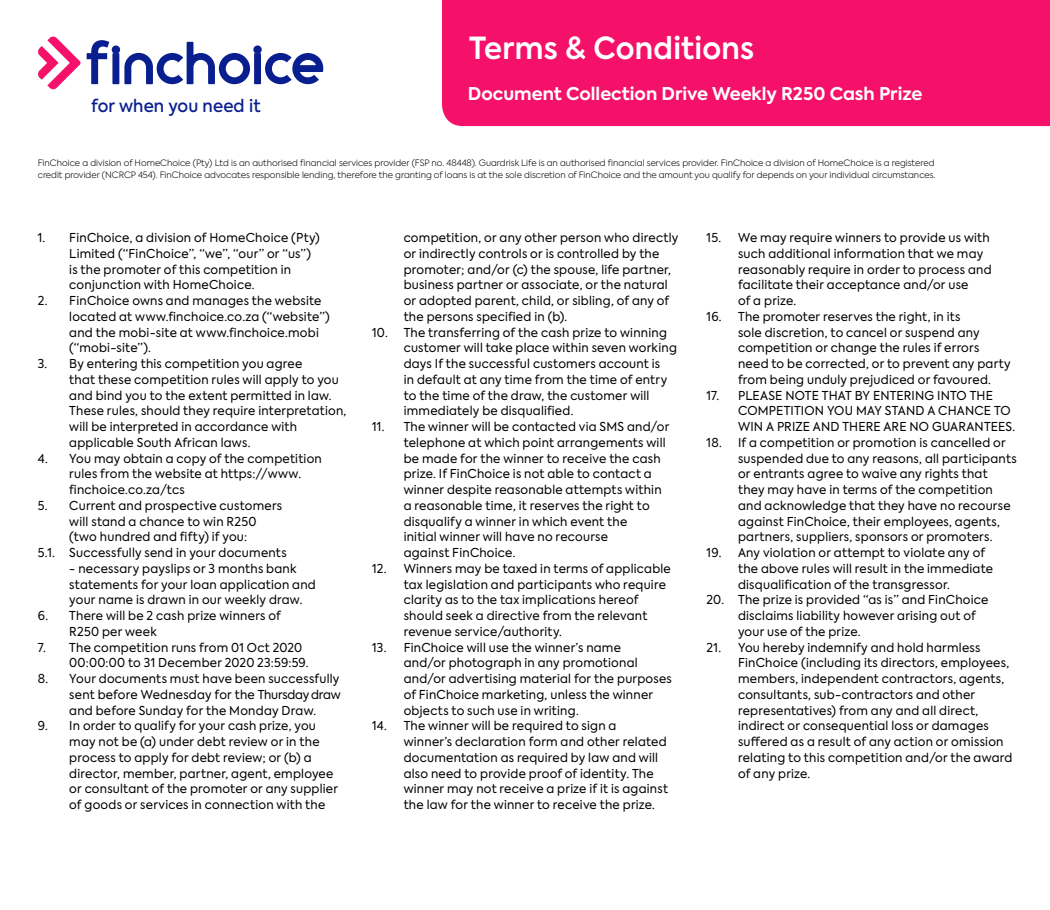
<style>
.page{position:relative;width:1050px;height:910px;background:#fff}
.page>*{position:absolute;margin:0;border:0;box-sizing:border-box;transform-origin:0 0}
.Header_Wsemi-semiB_1{font:600 30.28px "Axiforma";letter-spacing:.01em;color:#fff;scale:.95 1}
.t1{font:700 17.5px "Axiforma";color:#fff}
.Heading_semi_18{font:500 17.32px "Axiforma";letter-spacing:.01em;color:#0a1f8f;scale:.95 1}
.TC_Body_6_7{font:12.25px/15.8px "Axiforma";letter-spacing:.02em;color:#000}
.t2{font:300 8.75px/12.2px "Axiforma";color:#000}
</style>
<div class="page">
<div style="left:442px;top:0;width:608px;height:126px;background:#f51169"></div>
<div style="left:253px;top:45px;width:9px;height:9px;background:#0a1f8f;border-radius:50%"></div>
<div style="left:112px;top:45px;width:8px;height:9px;background:#0a1f8f;border-radius:50%"></div>
<div style="left:254px;top:53px;width:7px;height:31px;background:#0a1f8f"></div>
<svg style="left:265px;top:53px;width:59px;height:31px"></svg>
<svg style="left:124px;top:42px;width:126px;height:42px"></svg>
<svg style="left:38px;top:36px;width:43px;height:54px"></svg>
<svg style="left:87px;top:40px;width:22px;height:44px"></svg>
<div style="left:112px;top:53px;width:7px;height:31px;background:#0a1f8f"></div>
<p class="Heading_semi_18" style="left:91px;top:95px;width:180px">for when you need it</p>
<p class="Header_Wsemi-semiB_1" style="left:469px;top:28px;width:302px">Terms &amp; Conditions</p>
<p class="t1" style="left:468px;top:82px;width:456px">Document Collection Drive Weekly R250 Cash Prize</p>
<p class="t2" style="left:38px;top:156px;width:899px">FinChoice a division of HomeChoice (Pty) Ltd is an authorised financial services provider (FSP no. 48448). Guardrisk Life is an authorised financial services provider. FinChoice a division of HomeChoice is a registered credit provider (NCRCP 454). FinChoice advocates responsible lending, therefore the granting of loans is at the sole discretion of FinChoice and the amount you qualify for depends on your individual circumstances.</p>
<p class="TC_Body_6_7" style="left:69px;top:230px;width:252px;text-indent:-32px">1. FinChoice, a division of HomeChoice (Pty)<br>Limited (“FinChoice”, “we”, “our” or “us”) is the promoter of this competition in conjunction with HomeChoice.</p>
<p class="TC_Body_6_7" style="left:69px;top:293px;width:262px;text-indent:-32px">2. FinChoice owns and manages the website located at www.finchoice.co.za (“website”) and the mobi-site at www.finchoice.mobi (“mobi-site”).</p>
<p class="TC_Body_6_7" style="left:69px;top:356px;width:279px;text-indent:-32px">3. By entering this competition you agree<br>that these competition rules will apply to you and bind you to the extent permitted in law.<br>These rules, should they require interpretation, will be interpreted in accordance with applicable South African laws.</p>
<p class="TC_Body_6_7" style="left:69px;top:451px;width:254px;text-indent:-32px">4. You may obtain a copy of the competition rules from the website at https://www. finchoice.co.za/tcs</p>
<p class="TC_Body_6_7" style="left:38px;top:498px;width:246px;text-align:center">5. Current and prospective customers will stand a chance to win R250<br>(two hundred and fifty) if you:</p>
<p class="TC_Body_6_7" style="left:38px;top:545px;width:250px">5.1. Successfully send in your documents</p>
<p class="TC_Body_6_7" style="left:69px;top:561px;width:248px">- necessary payslips or 3 months bank statements for your loan application and your name is drawn in our weekly draw.</p>
<p class="TC_Body_6_7" style="left:69px;top:608px;width:213px;text-indent:-32px">6. There will be 2 cash prize winners of<br>R250 per week</p>
<p class="TC_Body_6_7" style="left:69px;top:640px;width:241px;text-indent:-32px">7. The competition runs from 01 Oct 2020<br>00:00:00 to 31 December 2020 23:59:59.</p>
<p class="TC_Body_6_7" style="left:69px;top:671px;width:273px;text-align:justify;text-indent:-32px">8. Your documents must have been successfully sent before Wednesday for the Thursday draw and before Sunday for the Monday Draw.</p>
<p class="TC_Body_6_7" style="left:69px;top:718px;width:270px;text-indent:-32px">9. In order to qualify for your cash prize, you may not be (a) under debt review or in the process to apply for debt review; or (b) a director, member, partner, agent, employee or consultant of the promoter or any supplier of goods or services in connection with the</p>
<p class="TC_Body_6_7" style="left:404px;top:230px;width:276px">competition, or any other person who directly or indirectly controls or is controlled by the promoter; and/or (c) the spouse, life partner, business partner or associate, or the natural or adopted parent, child, or sibling, of any of the persons specified in (b).</p>
<p class="TC_Body_6_7" style="left:404px;top:325px;width:275px;text-indent:-32px">10. The transferring of the cash prize to winning customer will take place within seven working days If the successful customers account is<br>in default at any time from the time of entry to the time of the draw, the customer will immediately be disqualified.</p>
<p class="TC_Body_6_7" style="left:404px;top:419px;width:267px;text-indent:-32px">11. The winner will be contacted via SMS and/or telephone at which point arrangements will be made for the winner to receive the cash prize. If FinChoice is not able to contact a winner despite reasonable attempts within a reasonable time, it reserves the right to disqualify a winner in which event the<br>initial winner will have no recourse<br>against FinChoice.</p>
<p class="TC_Body_6_7" style="left:404px;top:561px;width:269px;text-indent:-32px">12. Winners may be taxed in terms of applicable tax legislation and participants who require clarity as to the tax implications hereof should seek a directive from the relevant revenue service/authority.</p>
<p class="TC_Body_6_7" style="left:404px;top:640px;width:270px;text-indent:-32px">13. FinChoice will use the winner’s name<br>and/or photograph in any promotional and/or advertising material for the purposes of FinChoice marketing, unless the winner objects to such use in writing.</p>
<p class="TC_Body_6_7" style="left:404px;top:718px;width:266px;text-indent:-32px">14. The winner will be required to sign a winner’s declaration form and other related documentation as required by law and will also need to provide proof of identity. The winner may not receive a prize if it is against the law for the winner to receive the prize.</p>
<p class="TC_Body_6_7" style="left:738px;top:230px;width:255px;text-indent:-32px">15. We may require winners to provide us with such additional information that we may reasonably require in order to process and facilitate their acceptance and/or use<br>of a prize.</p>
<p class="TC_Body_6_7" style="left:738px;top:309px;width:274px;text-indent:-32px">16. The promoter reserves the right, in its<br>sole discretion, to cancel or suspend any competition or change the rules if errors need to be corrected, or to prevent any party from being unduly prejudiced or favoured.</p>
<p class="TC_Body_6_7" style="left:738px;top:388px;width:279px;text-indent:-32px">17. PLEASE NOTE THAT BY ENTERING INTO THE<br>COMPETITION YOU MAY STAND A CHANCE TO<br>WIN A PRIZE AND THERE ARE NO GUARANTEES.</p>
<p class="TC_Body_6_7" style="left:738px;top:435px;width:280px;text-indent:-32px">18. If a competition or promotion is cancelled or suspended due to any reasons, all participants or entrants agree to waive any rights that they may have in terms of the competition and acknowledge that they have no recourse against FinChoice, their employees, agents, partners, suppliers, sponsors or promoters.</p>
<p class="TC_Body_6_7" style="left:738px;top:545px;width:256px;text-indent:-32px">19. Any violation or attempt to violate any of the above rules will result in the immediate disqualification of the transgressor.</p>
<p class="TC_Body_6_7" style="left:738px;top:592px;width:252px;text-indent:-32px">20. The prize is provided “as is” and FinChoice disclaims liability however arising out of your use of the prize.</p>
<p class="TC_Body_6_7" style="left:738px;top:640px;width:276px;text-indent:-32px">21. You hereby indemnify and hold harmless FinChoice (including its directors, employees, members, independent contractors, agents, consultants, sub-contractors and other representatives) from any and all direct, indirect or consequential loss or damages suffered as a result of any action or omission relating to this competition and/or the award of any prize.</p>
</div>
